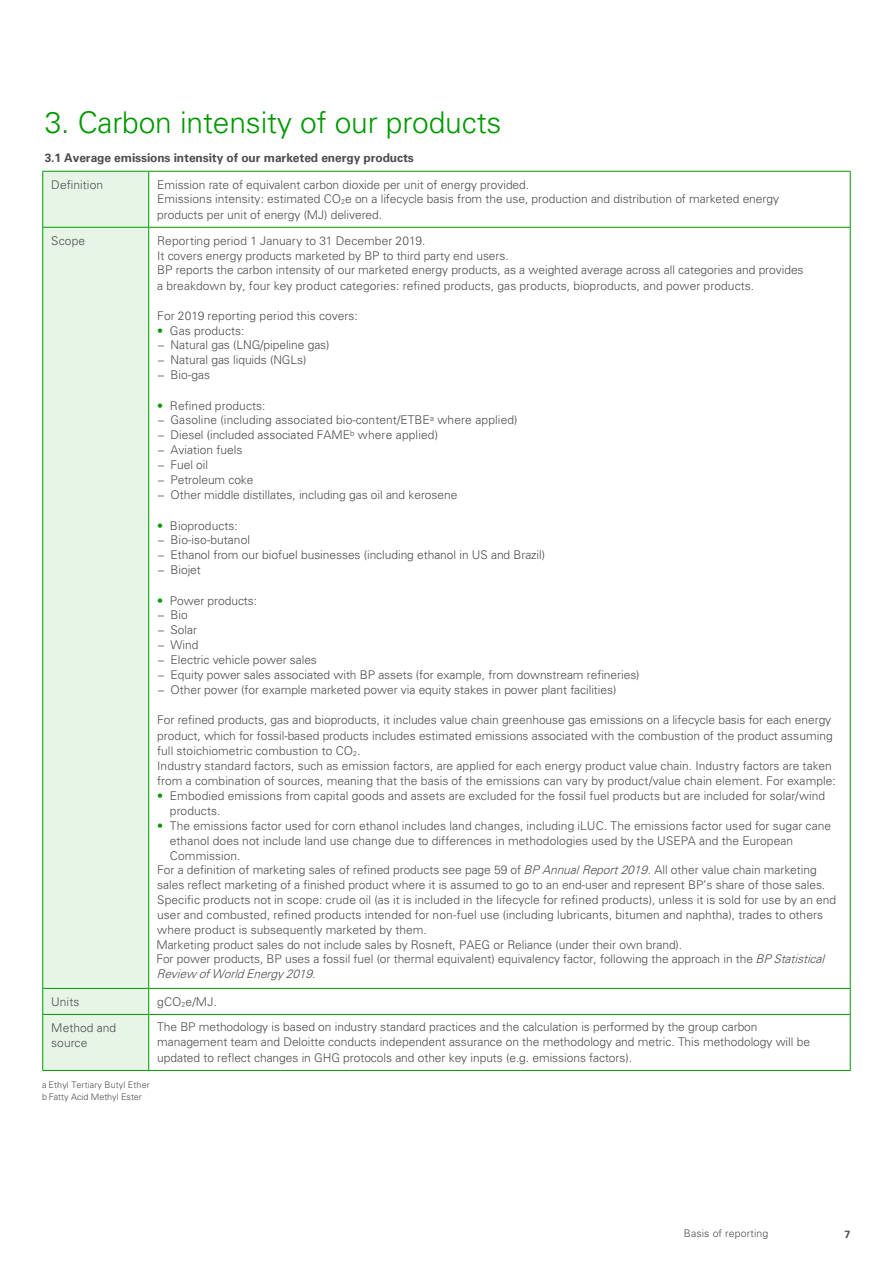
<style>
.page{position:relative;width:893px;height:1263px;background:#fff}
.page>*{position:absolute;margin:0;border:0;box-sizing:border-box;transform-origin:0 0}
._06_Body_Copy_Headin{font:300 30px "Universfor BP";letter-spacing:-.005em;color:#090}
._04_Body_Copy{font:300 12px/14.9px "Univers GT";letter-spacing:-.005em;color:#4d4d4f}
._06_Body_Copy_Headin-2{font:700 12px "Univers GT";letter-spacing:-.01em;color:#4d4d4f}
.t1{font:300 10.5px "Univers GT";letter-spacing:.01em;color:#4d4d4f}
.t2{font:700 10.5px "Univers GT";color:#4d4d4f}
._11_General_Footnote{font:300 9px/11.6px "Univers GT";letter-spacing:.01em;color:#4d4d4f}
.s1{color:#090}
.s2{font-family:"Universfor BP";font-style:italic}
.s3{font-family:"Univers LT Std";font-style:italic}
</style>
<div class="page">
<div style="left:43px;top:172px;width:105px;height:898px;background:#e6f5e6"></div>
<hr style="left:43px;top:988px;width:106px;height:1px;background:#090">
<hr style="left:149px;top:988px;width:701px;height:1px;background:#090">
<hr style="left:43px;top:1014px;width:106px;height:1px;background:#090">
<hr style="left:149px;top:1014px;width:701px;height:1px;background:#090">
<hr style="left:43px;top:227px;width:106px;height:1px;background:#090">
<hr style="left:149px;top:227px;width:701px;height:1px;background:#090">
<hr style="left:149px;top:171px;width:701px;height:1px;background:#090">
<hr style="left:850px;top:171px;width:1px;height:56px;background:#090">
<hr style="left:850px;top:227px;width:1px;height:761px;background:#090">
<svg style="left:850px;top:988px;width:1px;height:26px"></svg>
<hr style="left:850px;top:1015px;width:1px;height:55px;background:#090">
<hr style="left:149px;top:1070px;width:701px;height:1px;background:#090">
<hr style="left:43px;top:171px;width:106px;height:1px;background:#090">
<hr style="left:42px;top:171px;width:1px;height:56px;background:#090">
<hr style="left:148px;top:171px;width:1px;height:56px;background:#090">
<hr style="left:42px;top:227px;width:1px;height:761px;background:#090">
<hr style="left:148px;top:227px;width:1px;height:761px;background:#090">
<svg style="left:42px;top:988px;width:1px;height:26px"></svg>
<svg style="left:148px;top:988px;width:1px;height:26px"></svg>
<hr style="left:42px;top:1015px;width:1px;height:55px;background:#090">
<hr style="left:148px;top:1015px;width:1px;height:55px;background:#090">
<hr style="left:43px;top:1070px;width:106px;height:1px;background:#090">
<p class="_06_Body_Copy_Headin" style="left:45px;top:104px;width:458px">3. Carbon intensity of our products</p>
<p class="_06_Body_Copy_Headin-2" style="left:45px;top:151px;width:371px">3.1 Average emissions intensity of our marketed energy products</p>
<p class="_04_Body_Copy" style="left:51px;top:177px;width:53px">Definition</p>
<p class="_04_Body_Copy" style="left:157px;top:177px;width:623px">Emission rate of equivalent carbon dioxide per unit of energy provided.<br>Emissions intensity: estimated CO<sub>2</sub>e on a lifecycle basis from the use, production and distribution of marketed energy products per unit of energy (MJ) delivered.</p>
<p class="_04_Body_Copy" style="left:51px;top:233px;width:35px">Scope</p>
<p class="_04_Body_Copy" style="left:157px;top:233px;width:648px">Reporting period 1 January to 31 December 2019.<br>It covers energy products marketed by BP to third party end users.<br>BP reports the carbon intensity of our marketed energy products, as a weighted average across all categories and provides a breakdown by, four key product categories: refined products, gas products, bioproducts, and power products.</p>
<p class="_04_Body_Copy" style="left:157px;top:308px;width:202px">For 2019 reporting period this covers:</p>
<p class="_04_Body_Copy" style="left:157px;top:323px;width:174px"><span class="s1">•</span> Gas products:<br>− Natural gas (LNG/pipeline gas) − Natural gas liquids (NGLs)<br>− Bio-gas</p>
<p class="_04_Body_Copy" style="left:157px;top:398px;width:362px"><span class="s1">•</span> Refined products:<br>− Gasoline (including associated bio-content/ETBE<sup>a</sup> where applied) − Diesel (included associated FAME<sup>b</sup> where applied)<br>− Aviation fuels<br>− Fuel oil<br>− Petroleum coke<br>− Other middle distillates, including gas oil and kerosene</p>
<p class="_04_Body_Copy" style="left:157px;top:518px;width:389px"><span class="s1">•</span> Bioproducts:<br>− Bio-iso-butanol<br>− Ethanol from our biofuel businesses (including ethanol in US and Brazil) − Biojet</p>
<p class="_04_Body_Copy" style="left:157px;top:593px;width:484px"><span class="s1">•</span> Power products:<br>− Bio<br>− Solar<br>− Wind<br>− Electric vehicle power sales<br>− Equity power sales associated with BP assets (for example, from downstream refineries) − Other power (for example marketed power via equity stakes in power plant facilities)</p>
<p class="_04_Body_Copy" style="left:157px;top:712px;width:680px">For refined products, gas and bioproducts, it includes value chain greenhouse gas emissions on a lifecycle basis for each energy product, which for fossil-based products includes estimated emissions associated with the combustion of the product assuming full stoichiometric combustion to CO<sub>2</sub>.<br>Industry standard factors, such as emission factors, are applied for each energy product value chain. Industry factors are taken from a combination of sources, meaning that the basis of the emissions can vary by product/value chain element. For example:</p>
<p class="_04_Body_Copy" style="left:170px;top:788px;width:657px;text-indent:-13px"><span class="s1">•</span> Embodied emissions from capital goods and assets are excluded for the fossil fuel products but are included for solar/wind products.</p>
<p class="_04_Body_Copy" style="left:170px;top:818px;width:663px;text-indent:-13px"><span class="s1">•</span> The emissions factor used for corn ethanol includes land changes, including iLUC. The emissions factor used for sugar cane ethanol does not include land use change due to differences in methodologies used by the USEPA and the European<br>Commission.</p>
<p class="_04_Body_Copy" style="left:156px;top:862px;width:681px">For a definition of marketing sales of refined products see page 59 of <span class="s2">BPAnnualReport2019</span>. All other value chain marketing sales reflect marketing of a finished product where it is assumed to go to an end-user and represent BP’s share of those sales.<br>Specific products not in scope: crude oil (as it is included in the lifecycle for refined products), unless it is sold for use by an end user and combusted, refined products intended for non-fuel use (including lubricants, bitumen and naphtha), trades to others where product is subsequently marketed by them.<br>Marketing product sales do not include sales by Rosneft, PAEG or Reliance (under their own brand).<br>For power products, BP uses a fossil fuel (or thermal equivalent) equivalency factor, following the approach in the <span class="s3">BPStatistical Review ofWorldEnergy2019</span>.</p>
<p class="_04_Body_Copy" style="left:51px;top:994px;width:30px">Units</p>
<p class="_04_Body_Copy" style="left:157px;top:994px;width:61px">gCO<sub>2</sub>e/MJ.</p>
<p class="_04_Body_Copy" style="left:51px;top:1020px;width:66px">Method and source</p>
<p class="_04_Body_Copy" style="left:157px;top:1019px;width:654px;line-height:15.3px">The BP methodology is based on industry standard practices and the calculation is performed by the group carbon management team and Deloitte conducts independent assurance on the methodology and metric. This methodology will be updated to reflect changes in GHG protocols and other key inputs (e.g. emissions factors).</p>
<p class="_11_General_Footnote" style="left:42px;top:1079px;width:109px">a Ethyl Tertiary Butyl Ether b Fatty Acid Methyl Ester</p>
<p class="t1" style="left:684px;top:1227px;width:86px">Basis of reporting</p>
<p class="t2" style="left:845px;top:1228px;width:7px">7</p>
</div>
